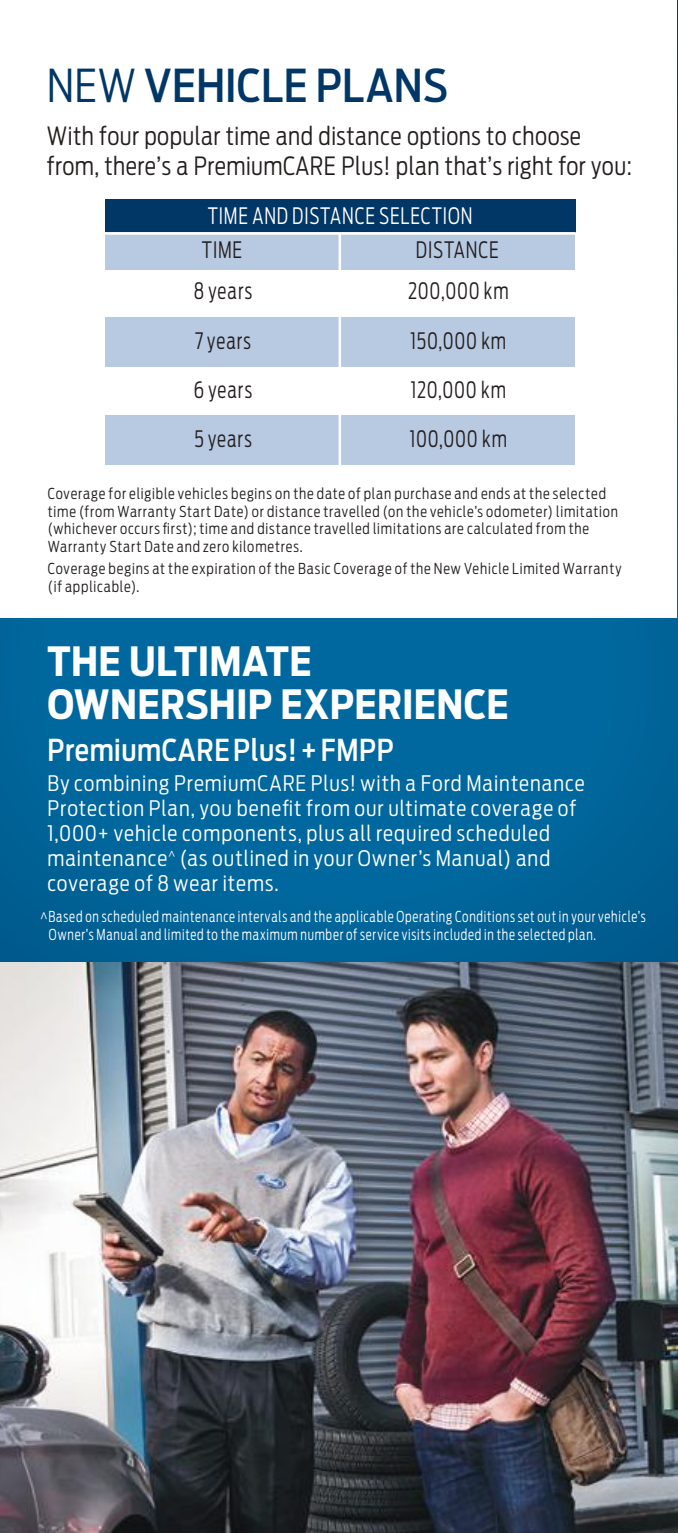
<style>
.page{position:relative;width:678px;height:1533px;background:#fff}
.page>*{position:absolute;margin:0;border:0;box-sizing:border-box;transform-origin:0 0}
.t1{font:500 45px "Ford Antenna Cond";letter-spacing:.01em;color:#003766}
.t2{font:700 40px/42.5px "Ford Antenna Cond";letter-spacing:.005em;color:#fff}
.t3{font:500 30px "Ford Antenna Cond";letter-spacing:.02em;color:#fff}
.t4{font:300 25px/30px "Ford Antenna Cond";letter-spacing:.02em;color:#241f1f;scale:.96 1}
.t5{font:300 22.5px/49.2px "Ford Antenna Cond";letter-spacing:.05em;color:#241f1f;text-align:justify;scale:.85 1}
.t6{font:300 22.5px "Ford Antenna Cond";letter-spacing:.045em;color:#fff;scale:.85 1}
.t7{font:300 21.25px/25px "Ford Antenna Cond";letter-spacing:.05em;color:#fff}
.t8{font:300 15px/17.5px "Ford Antenna Cond";letter-spacing:.06em;color:#241f1f;scale:.95 1}
.t9{font:300 15px/17.5px "Ford Antenna Cond";letter-spacing:.06em;color:#fff;scale:.85 1}
.s1{font-weight:300}
.s2{font-family:"Myriad Pro";font-weight:400}
</style>
<div class="page">
<hr style="left:676px;top:1214px;width:1px;height:70px;background:#003766">
<div style="left:0;top:0;width:676px;height:1532px;background:#00689e"></div>
<img style="left:0;top:962px;width:676px;height:570px">
<div style="left:0;top:0;width:676px;height:617px;background:#fff"></div>
<div style="left:105px;top:199px;width:470px;height:34px;background:#003766"></div>
<div style="left:105px;top:232px;width:469px;height:38px;background:#b8c9e2"></div>
<div style="left:105px;top:317px;width:469px;height:49px;background:#b8c9e2"></div>
<div style="left:105px;top:415px;width:469px;height:49px;background:#b8c9e2"></div>
<hr style="left:338px;top:233px;width:3px;height:234px;background:#fff">
<hr style="left:105px;top:232px;width:472px;height:3px;background:#fff">
<h1 class="t1" style="left:47px;top:47px;width:402px"><span class="s1">NEW</span> VEHICLE PLANS</h1>
<h3 class="t4" style="left:47px;top:117px;width:610px">With four popular time and distance options to choose from, there’s a PremiumCARE Plus! plan that’s right for you:</h3>
<h3 class="t6" style="left:208px;top:196px;width:313px">TIME AND DISTANCE SELECTION</h3>
<h3 class="t5" style="left:202px;top:222px;width:49px">TIME</h3>
<h3 class="t5" style="left:194px;top:264px;width:70px">8 years 7 years 6 years 5 years</h3>
<h3 class="t5" style="left:408px;top:226px;width:120px;line-height:41.2px;text-align:center">DISTANCE<br>200,000 km</h3>
<h3 class="t5" style="left:409px;top:313px;width:115px">150,000 km 120,000 km 100,000 km</h3>
<p class="t8" style="left:48px;top:483px;width:601px">Coverage for eligible vehicles begins on the date of plan purchase and ends at the selected time (from Warranty Start Date) or distance travelled (on the vehicle’s odometer) limitation (whichever occurs first); time and distance travelled limitations are calculated from the Warranty Start Date and zero kilometres.</p>
<p class="t8" style="left:48px;top:558px;width:605px">Coverage begins at the expiration of the Basic Coverage of the New Vehicle Limited Warranty (if applicable).</p>
<h2 class="t2" style="left:47px;top:635px;width:463px">THE ULTIMATE<br>OWNERSHIP EXPERIENCE</h2>
<h3 class="t3" style="left:47px;top:724px;width:348px">PremiumCARE Plus! + FMPP</h3>
<p class="t7" style="left:47px;top:768px;width:538px">By combining PremiumCARE Plus! with a Ford Maintenance Protection Plan, you benefit from our ultimate coverage of 1,000+ vehicle components, plus all required scheduled maintenance<sup>^</sup> (as outlined in your Owner’s Manual) and coverage of 8 wear items.</p>
<p class="t9" style="left:49px;top:906px;width:703px;text-indent:-9px"><span class="s2">^</span>Based on scheduled maintenance intervals and the applicable Operating Conditions set out in your vehicle’s<br>Owner’s Manual and limited to the maximum number of service visits included in the selected plan.</p>
</div>
